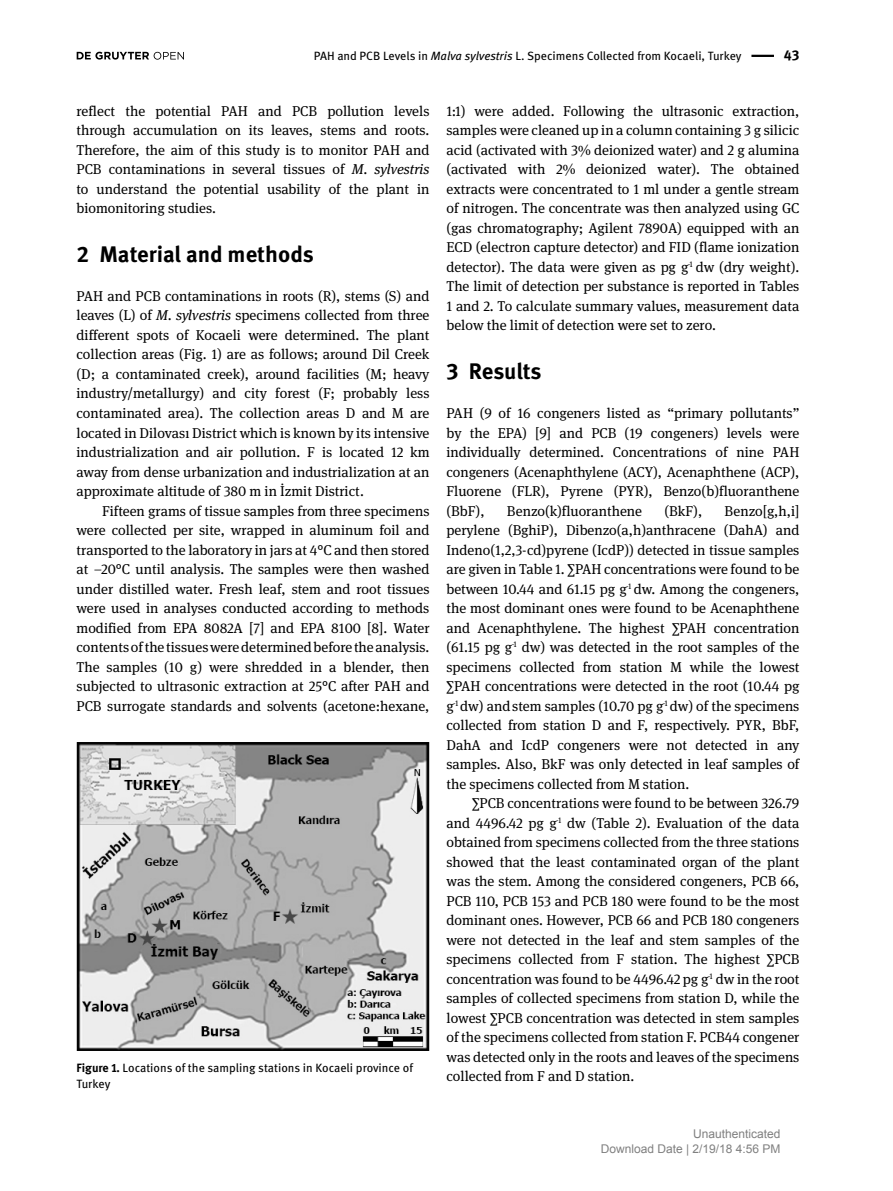
<style>
.page{position:relative;width:893px;height:1191px;background:#fff}
.page>*{position:absolute;margin:0;border:0;box-sizing:border-box;transform-origin:0 0}
.t1{font:700 22.5px "DG Meta Science";letter-spacing:-.005em;color:#000}
.t2{font:14.25px/19.5px "DG Meta Serif Science";color:#000;text-align:justify}
.t3{font:700 14.25px "DG Meta Science";color:#000}
.t4{font:12px/16.5px "DG Meta Science";color:#000}
.t5{font:12px/15px "Arial";color:#808080;text-align:right}
.s1{font-style:italic}
.s2{font-weight:700}
</style>
<div class="page">
<svg style="left:77px;top:52px;width:107px;height:8px"></svg>
<hr style="left:751px;top:55px;width:23px;height:2px;background:#000">
<img style="left:77px;top:743px;width:352px;height:307px">
<p class="t4" style="left:314px;top:47px;width:429px">PAH and PCB Levels in <span class="s1">Malva sylvestris</span> L. Specimens Collected from Kocaeli, Turkey</p>
<p class="t3" style="left:784px;top:44px;width:17px">43</p>
<p class="t2" style="left:77px;top:101px;width:354px">reflect the potential PAH and PCB pollution levels through accumulation on its leaves, stems and roots.<br>Therefore, the aim of this study is to monitor PAH and PCB contaminations in several tissues of <span class="s1">M. sylvestris </span>to understand the potential usability of the plant in biomonitoring studies.</p>
<h1 class="t1" style="left:77px;top:236px;width:239px">2 Material and methods</h1>
<p class="t2" style="left:77px;top:286px;width:354px">PAH and PCB contaminations in roots (R), stems (S) and leaves (L) of <span class="s1">M. sylvestris</span> specimens collected from three different spots of Kocaeli were determined. The plant collection areas (Fig. 1) are as follows; around Dil Creek (D; a contaminated creek), around facilities (M; heavy industry/metallurgy) and city forest (F; probably less contaminated area). The collection areas D and M are located in Dilovası District which is known by its intensive industrialization and air pollution. F is located 12 km away from dense urbanization and industrialization at an approximate altitude of 380 m in İzmit District.</p>
<p class="t2" style="left:77px;top:500px;width:354px;text-indent:26px">Fifteen grams of tissue samples from three specimens were collected per site, wrapped in aluminum foil and transported to the laboratory in jars at 4°C and then stored at –20°C until analysis. The samples were then washed under distilled water. Fresh leaf, stem and root tissues were used in analyses conducted according to methods modified from EPA 8082A [7] and EPA 8100 [8]. Water contents of the tissues were determined before the analysis.<br>The samples (10 g) were shredded in a blender, then subjected to ultrasonic extraction at 25°C after PAH and PCB surrogate standards and solvents (acetone:hexane,</p>
<p class="t4" style="left:77px;top:1058px;width:338px"><span class="s2">Figure 1.</span> Locations of the sampling stations in Kocaeli province of<br>Turkey</p>
<p class="t2" style="left:446px;top:101px;width:354px">1:1) were added. Following the ultrasonic extraction, samples were cleaned up in a column containing 3 g silicic acid (activated with 3% deionized water) and 2 g alumina (activated with 2% deionized water). The obtained extracts were concentrated to 1 ml under a gentle stream of nitrogen. The concentrate was then analyzed using GC (gas chromatography; Agilent 7890A) equipped with an ECD (electron capture detector) and FID (flame ionization detector). The data were given as pg g<sup>-1</sup> dw (dry weight).<br>The limit of detection per substance is reported in Tables 1 and 2. To calculate summary values, measurement data below the limit of detection were set to zero.</p>
<h1 class="t1" style="left:446px;top:353px;width:97px">3 Results</h1>
<p class="t2" style="left:446px;top:403px;width:354px">PAH (9 of 16 congeners listed as “primary pollutants” by the EPA) [9] and PCB (19 congeners) levels were individually determined. Concentrations of nine PAH congeners (Acenaphthylene (ACY), Acenaphthene (ACP), Fluorene (FLR), Pyrene (PYR), Benzo(b)fluoranthene (BbF),</p>
<p class="t2" style="left:507px;top:500px;width:137px">Benzo(k)fluoranthene</p>
<p class="t2" style="left:664px;top:500px;width:39px">(BkF),</p>
<p class="t2" style="left:446px;top:500px;width:354px;text-indent:278px">Benzo[g,h,i] perylene (BghiP), Dibenzo(a,h)anthracene (DahA) and Indeno(1,2,3-cd)pyrene (IcdP)) detected in tissue samples are given in Table 1. ∑PAH concentrations were found to be between 10.44 and 61.15 pg g<sup>-1</sup> dw. Among the congeners, the most dominant ones were found to be Acenaphthene and Acenaphthylene. The highest ∑PAH concentration (61.15 pg g<sup>-1</sup> dw) was detected in the root samples of the specimens collected from station M while the lowest ∑PAH concentrations were detected in the root (10.44 pg g<sup>-1</sup> dw) andstem samples (10.70 pg g<sup>-1</sup> dw) of the specimens collected from station D and F, respectively. PYR, BbF, DahA and IcdP congeners were not detected in any samples. Also, BkF was only detected in leaf samples of the specimens collected from M station.</p>
<p class="t2" style="left:446px;top:793px;width:354px;text-indent:26px">∑PCB concentrations were found to be between 326.79 and 4496.42 pg g<sup>-1</sup> dw (Table 2). Evaluation of the data obtained from specimens collected from the three stations showed that the least contaminated organ of the plant was the stem. Among the considered congeners, PCB 66, PCB 110, PCB 153 and PCB 180 were found to be the most dominant ones. However, PCB 66 and PCB 180 congeners were not detected in the leaf and stem samples of the specimens collected from F station. The highest ∑PCB concentration was found to be 4496.42 pg g<sup>-1</sup> dw in the root samples of collected specimens from station D, while the lowest ∑PCB concentration was detected in stem samples of the specimens collected from station F. PCB44 congener was detected only in the roots and leaves of the specimens collected from F and D station.</p>
<p class="t5" style="left:601px;top:1127px;width:181px">Unauthenticated<br>Download Date | 2/19/18 4:56 PM</p>
</div>
